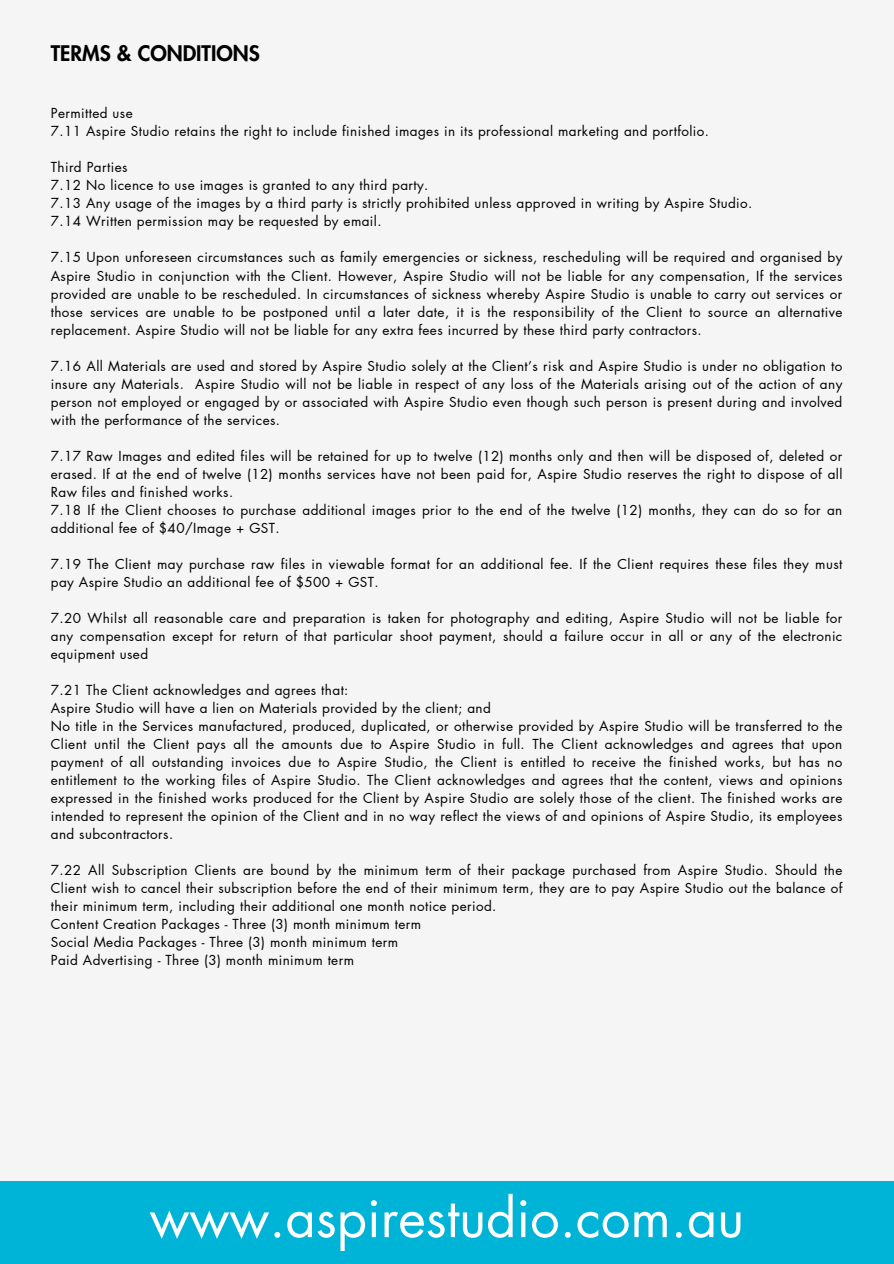
<style>
.page{position:relative;width:894px;height:1264px;background:#fff}
.page>*{position:absolute;margin:0;border:0;box-sizing:border-box;transform-origin:0 0}
.t1{font:52.5px "Futura LT Pro";color:#fff}
.t2{font:800 21px "Futura LT Pro";color:#000}
.t3{font:13.5px/18px "Futura LT Pro";letter-spacing:.03em;color:#000;text-align:justify}
</style>
<div class="page">
<div style="left:0;top:0;width:893px;height:1263px;background:#f5f5f5"></div>
<div style="left:0;top:1180px;width:893px;height:83px;background:#00b4d8"></div>
<p class="t2" style="left:51px;top:44px;width:210px">TERMS &amp; CONDITIONS</p>
<p class="t3" style="left:51px;top:105px;width:83px">Permitted use</p>
<p class="t3" style="left:51px;top:123px;width:659px">7.11 Aspire Studio retains the right to include finished images in its professional marketing and portfolio.</p>
<p class="t3" style="left:51px;top:159px;width:78px">Third Parties</p>
<p class="t3" style="left:51px;top:177px;width:379px">7.12 No licence to use images is granted to any third party.</p>
<p class="t3" style="left:51px;top:195px;width:702px">7.13 Any usage of the images by a third party is strictly prohibited unless approved in writing by Aspire Studio.</p>
<p class="t3" style="left:51px;top:213px;width:332px">7.14 Written permission may be requested by email.</p>
<p class="t3" style="left:51px;top:249px;width:792px">7.15 Upon unforeseen circumstances such as family emergencies or sickness, rescheduling will be required and organised by Aspire Studio in conjunction with the Client. However, Aspire Studio will not be liable for any compensation, If the services provided are unable to be rescheduled. In circumstances of sickness whereby Aspire Studio is unable to carry out services or those services are unable to be postponed until a later date, it is the responsibility of the Client to source an alternative replacement. Aspire Studio will not be liable for any extra fees incurred by these third party contractors.</p>
<p class="t3" style="left:51px;top:357px;width:792px">7.16 All Materials are used and stored by Aspire Studio solely at the Client’s risk and Aspire Studio is under no obligation to insure any Materials. Aspire Studio will not be liable in respect of any loss of the Materials arising out of the action of any person not employed or engaged by or associated with Aspire Studio even though such person is present during and involved with the performance of the services.</p>
<p class="t3" style="left:51px;top:447px;width:792px">7.17 Raw Images and edited files will be retained for up to twelve (12) months only and then will be disposed of, deleted or erased. If at the end of twelve (12) months services have not been paid for, Aspire Studio reserves the right to dispose of all Raw files and finished works.</p>
<p class="t3" style="left:51px;top:501px;width:792px">7.18 If the Client chooses to purchase additional images prior to the end of the twelve (12) months, they can do so for an additional fee of $40/Image + GST.</p>
<p class="t3" style="left:51px;top:555px;width:792px">7.19 The Client may purchase raw files in viewable format for an additional fee. If the Client requires these files they must pay Aspire Studio an additional fee of $500 + GST.</p>
<p class="t3" style="left:51px;top:609px;width:792px">7.20 Whilst all reasonable care and preparation is taken for photography and editing, Aspire Studio will not be liable for any compensation except for return of that particular shoot payment, should a failure occur in all or any of the electronic equipment used</p>
<p class="t3" style="left:51px;top:681px;width:299px">7.21 The Client acknowledges and agrees that:</p>
<p class="t3" style="left:51px;top:699px;width:441px">Aspire Studio will have a lien on Materials provided by the client; and</p>
<p class="t3" style="left:51px;top:717px;width:792px">No title in the Services manufactured, produced, duplicated, or otherwise provided by Aspire Studio will be transferred to the Client until the Client pays all the amounts due to Aspire Studio in full. The Client acknowledges and agrees that upon payment of all outstanding invoices due to Aspire Studio, the Client is entitled to receive the finished works, but has no entitlement to the working files of Aspire Studio. The Client acknowledges and agrees that the content, views and opinions expressed in the finished works produced for the Client by Aspire Studio are solely those of the client. The finished works are intended to represent the opinion of the Client and in no way reflect the views of and opinions of Aspire Studio, its employees and subcontractors.</p>
<p class="t3" style="left:51px;top:861px;width:792px">7.22 All Subscription Clients are bound by the minimum term of their package purchased from Aspire Studio. Should the Client wish to cancel their subscription before the end of their minimum term, they are to pay Aspire Studio out the balance of their minimum term, including their additional one month notice period.</p>
<p class="t3" style="left:51px;top:915px;width:372px">Content Creation Packages - Three (3) month minimum term</p>
<p class="t3" style="left:51px;top:933px;width:349px">Social Media Packages - Three (3) month minimum term</p>
<h1 class="t3" style="left:51px;top:951px;width:304px">Paid Advertising - Three (3) month minimum term</h1>
<h2 class="t1" style="left:149px;top:1193px;width:596px">www.aspirestudio.com.au</h2>
</div>
